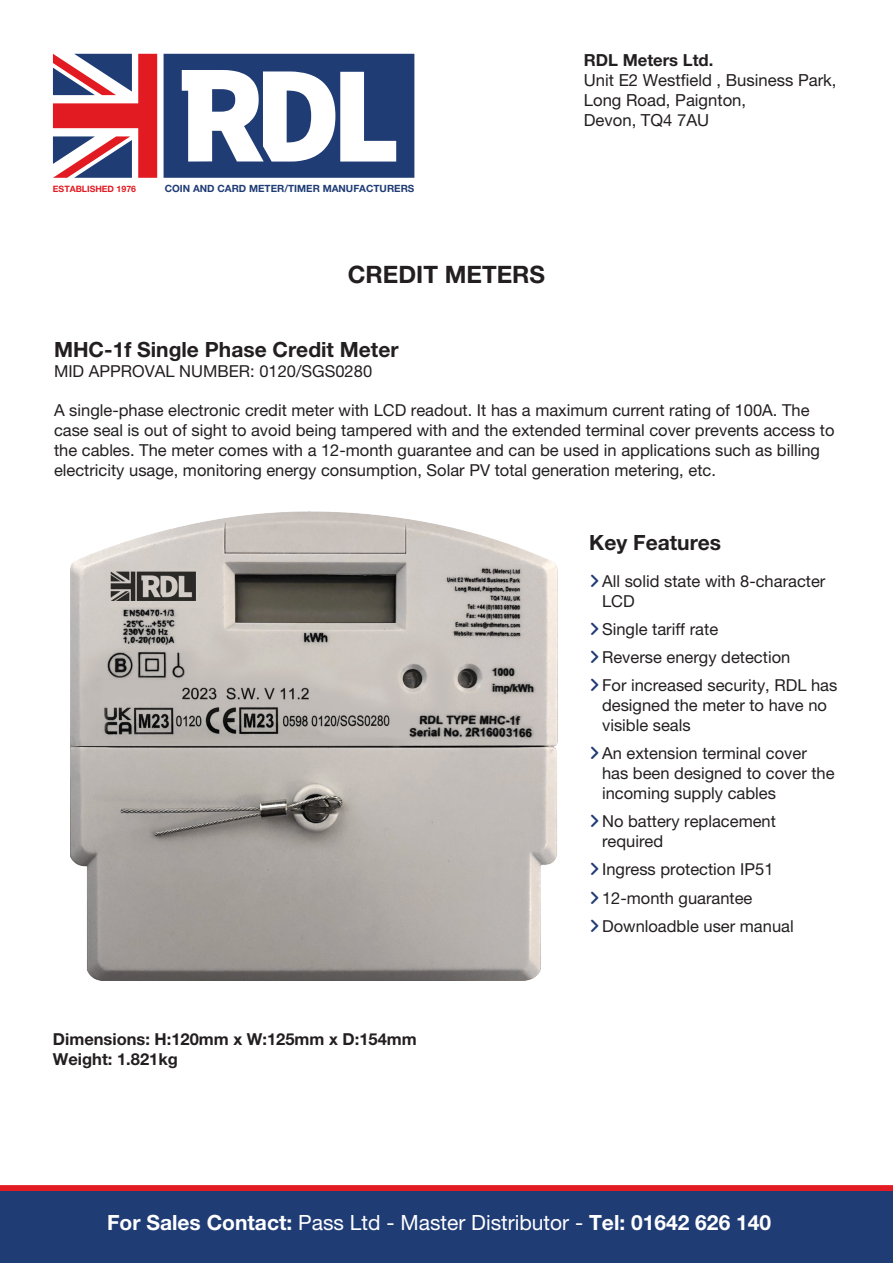
<style>
.page{position:relative;width:893px;height:1263px;background:#fff}
.page>*{position:absolute;margin:0;border:0;box-sizing:border-box;transform-origin:0 0}
.t1{font:700 24px "Helvetica Neue LT Pro";color:#231f20}
.t2{font:700 21px "Helvetica Neue LT Pro";color:#fff}
.t3{font:700 21px "Helvetica Neue LT Pro";color:#231f20}
.t4{font:16.65px/20px "Helvetica Neue LT Pro";color:#231f20}
.t5{font:700 16.65px "Helvetica Neue LT Pro";color:#231f20}
.t6{font:16.5px/19.8px "Helvetica Neue LT Pro";color:#231f20}
.t7{font:700 16.5px "Helvetica Neue LT Pro";color:#231f20}
.t8{font:700 10.05px "Helvetica Neue LT Pro";color:#203c75}
.t9{font:700 8.85px "Helvetica Neue LT Pro";color:#e21a21}
.s1{font-weight:400}
</style>
<div class="page">
<div style="left:0;top:1185px;width:893px;height:12px;background:#e21a21"></div>
<svg style="left:164px;top:54px;width:250px;height:124px"></svg>
<svg style="left:53px;top:54px;width:104px;height:124px"></svg>
<div style="left:0;top:1191px;width:893px;height:72px;background:#203c75"></div>
<img style="left:70px;top:512px;width:488px;height:468px">
<p class="t9" style="left:53px;top:183px;width:85px">ESTABLISHED 1976</p>
<p class="t8" style="left:165px;top:182px;width:251px">COIN AND CARD METER/TIMER MANUFACTURERS</p>
<p class="t1" style="left:348px;top:259px;width:199px">CREDIT METERS</p>
<p class="t5" style="left:584px;top:50px;width:131px">RDL Meters Ltd.</p>
<p class="t4" style="left:584px;top:70px;width:254px">Unit E2 Westfield , Business Park,<br>Long Road, Paignton,</p>
<p class="t4" style="left:584px;top:110px;width:127px">Devon, TQ4 7AU</p>
<p class="t3" style="left:54px;top:336px;width:346px">MHC-1f Single Phase Credit Meter</p>
<p class="t6" style="left:54px;top:360px;width:320px">MID APPROVAL NUMBER: 0120/SGS0280</p>
<p class="t6" style="left:54px;top:400px;width:782px">A single-phase electronic credit meter with LCD readout. It has a maximum current rating of 100A. The case seal is out of sight to avoid being tampered with and the extended terminal cover prevents access to the cables. The meter comes with a 12-month guarantee and can be used in applications such as billing electricity usage, monitoring energy consumption, Solar PV total generation metering, etc.</p>
<p class="t3" style="left:589px;top:529px;width:133px">Key Features</p>
<p class="t7" style="left:53px;top:1029px;width:365px">Dimensions: H:120mm x W:125mm x D:154mm</p>
<p class="t7" style="left:53px;top:1049px;width:126px">Weight: 1.821kg</p>
<p class="t6" style="left:602px;top:571px;width:225px">All solid state with 8-character<br>LCD</p>
<p class="t6" style="left:602px;top:619px;width:118px">Single tariff rate</p>
<p class="t6" style="left:602px;top:647px;width:190px">Reverse energy detection</p>
<p class="t6" style="left:602px;top:675px;width:237px">For increased security, RDL has designed the meter to have no visible seals</p>
<p class="t6" style="left:602px;top:743px;width:234px">An extension terminal cover has been designed to cover the incoming supply cables</p>
<p class="t6" style="left:602px;top:811px;width:175px">No battery replacement required</p>
<p class="t6" style="left:602px;top:859px;width:173px">Ingress protection IP51</p>
<p class="t6" style="left:602px;top:888px;width:152px">12-month guarantee</p>
<p class="t6" style="left:602px;top:916px;width:193px">Downloadble user manual</p>
<p class="t2" style="left:107px;top:1210px;width:666px">For Sales Contact: <span class="s1">Pass Ltd - Master Distributor -</span> Tel: 01642 626 140</p>
</div>
